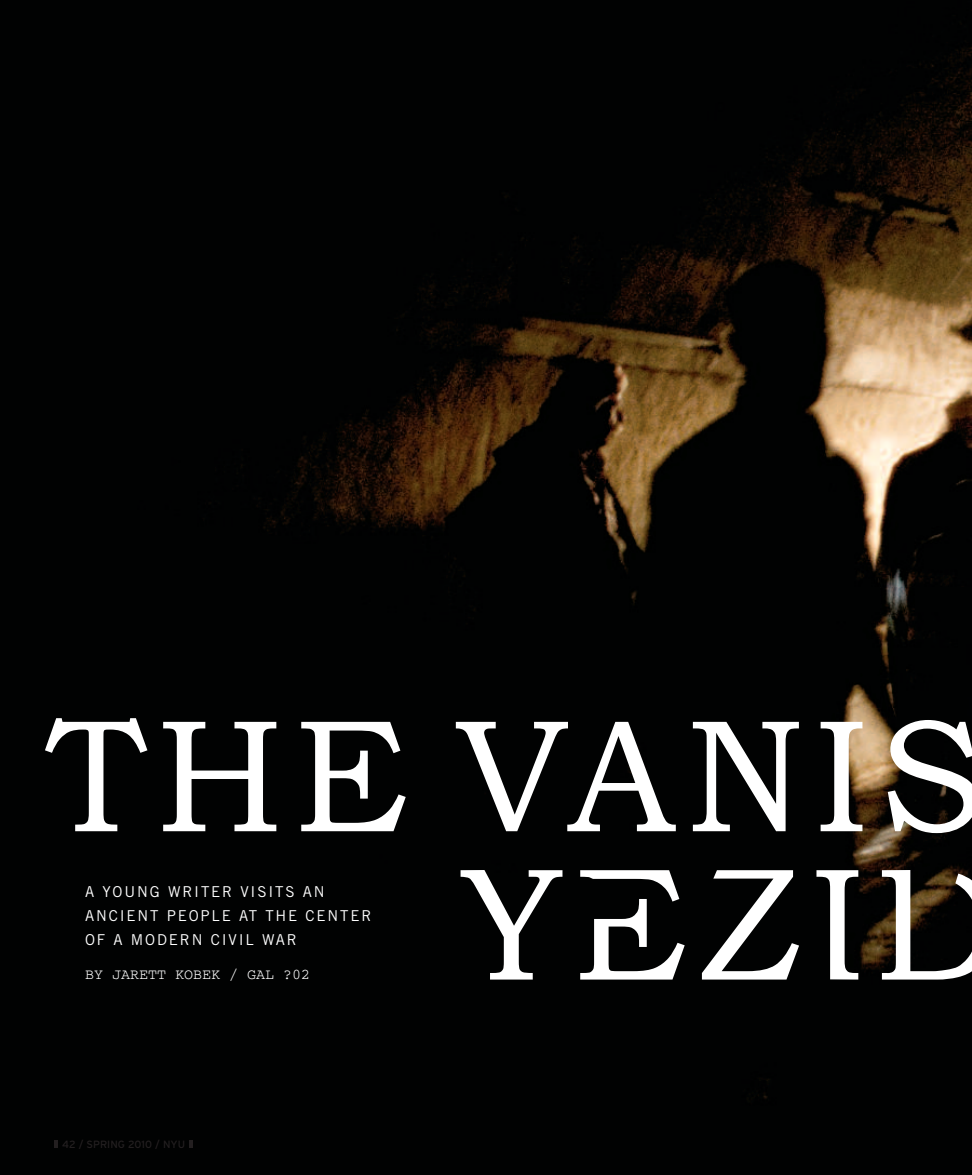
<style>
.page{position:relative;width:972px;height:1175px;background:#fff}
.page>*{position:absolute;margin:0;border:0;box-sizing:border-box;transform-origin:0 0}
.t1{font:15px/24px "Trade Gothic";letter-spacing:.12em;color:#fff}
.t2{font:15px "Courier";color:#fff}
.t3{font:10.5px "Interstate";color:#231f20}
</style>
<div class="page">
<img style="left:0;top:0;width:972px;height:1174px">
<svg style="left:190px;top:1140px;width:3px;height:7px"></svg>
<svg style="left:54px;top:1140px;width:4px;height:7px"></svg>
<svg style="left:45px;top:718px;width:102px;height:113px"></svg>
<svg style="left:163px;top:722px;width:113px;height:109px"></svg>
<svg style="left:301px;top:722px;width:105px;height:109px"></svg>
<svg style="left:456px;top:722px;width:220px;height:109px"></svg>
<svg style="left:693px;top:722px;width:106px;height:109px"></svg>
<svg style="left:821px;top:722px;width:41px;height:109px"></svg>
<svg style="left:888px;top:720px;width:84px;height:113px"></svg>
<svg style="left:461px;top:870px;width:101px;height:109px"></svg>
<svg style="left:580px;top:870px;width:105px;height:109px"></svg>
<svg style="left:702px;top:870px;width:97px;height:109px"></svg>
<svg style="left:816px;top:870px;width:42px;height:109px"></svg>
<svg style="left:882px;top:870px;width:90px;height:109px"></svg>
<p class="t1" style="left:85px;top:881px;width:288px">A YOUNG WRITER VISITS AN<br>ANCIENT PEOPLE AT THE CENTER<br>OF A MODERN CIVIL WAR</p>
<p class="t2" style="left:85px;top:969px;width:227px">BY JARETT KOBEK / GAL ?02</p>
<p class="t3" style="left:62px;top:1138px;width:124px">42 / SPRING 2010 / NYU</p>
</div>
